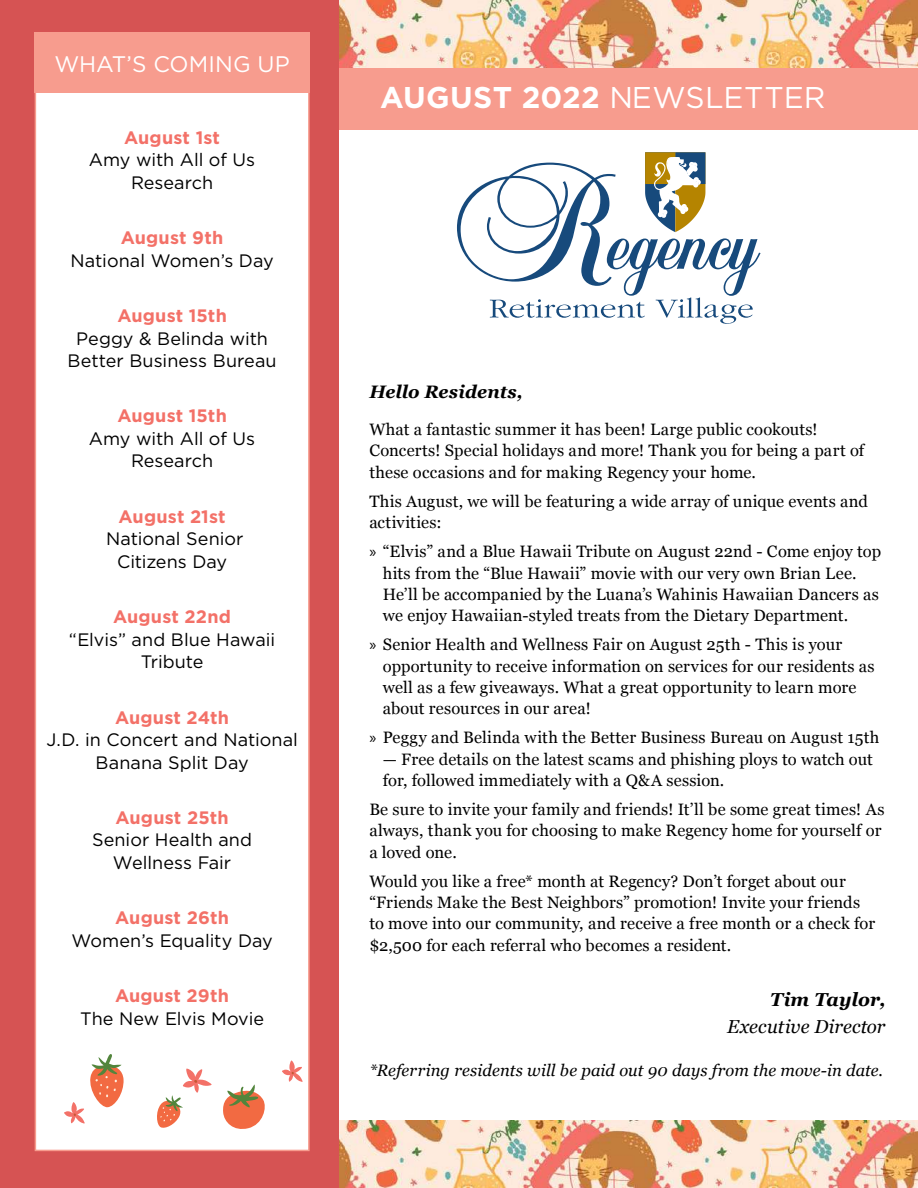
<style>
.page{position:relative;width:918px;height:1188px;background:#fff}
.page>*{position:absolute;margin:0;border:0;box-sizing:border-box;transform-origin:0 0}
.t1{font:700 30px "Gotham";letter-spacing:.01em;color:#fff}
.t2{font:22.5px "Gotham";letter-spacing:.005em;color:#fff}
.t3{font:italic 18.75px "Georgia";color:#000}
.t4{font:italic 700 18.75px "Georgia";letter-spacing:.005em;color:#000}
.t5{font:18px/22.5px "Gotham";color:#000;text-align:center}
.t6{font:700 18px "Gotham";letter-spacing:.01em;color:#f37168}
.t7{font:italic 700 18px "Georgia";letter-spacing:.005em;color:#000}
.t8{font:16.5px/21.3px "Georgia";letter-spacing:.01em;color:#000}
.t9{font:italic 16.5px "Georgia";letter-spacing:.005em;color:#000}
.s1{font-weight:400}
.s2{font-family:"Myriad Pro"}
</style>
<div class="page">
<div style="left:0;top:64px;width:918px;height:66px;background:#f79c8e"></div>
<img style="left:339px;top:0;width:579px;height:68px">
<img style="left:339px;top:1120px;width:579px;height:68px">
<div style="left:0;top:0;width:339px;height:1188px;background:#d65353"></div>
<div style="left:35px;top:35px;width:275px;height:1116px;background:#fff;border:2px solid #f79c8e"></div>
<div style="left:35px;top:32px;width:275px;height:61px;background:#f79c8e"></div>
<svg style="left:223px;top:1084px;width:42px;height:45px"></svg>
<svg style="left:157px;top:1068px;width:55px;height:60px"></svg>
<svg style="left:64px;top:1054px;width:60px;height:70px"></svg>
<svg style="left:282px;top:1060px;width:21px;height:22px"></svg>
<svg style="left:457px;top:152px;width:304px;height:172px"></svg>
<h2 class="t2" style="left:54px;top:49px;width:237px">WHAT’S COMING UP</h2>
<p class="t6" style="left:124px;top:126px;width:97px">August 1st</p>
<p class="t5" style="left:89px;top:148px;width:168px">Amy with All of Us<br>Research</p>
<p class="t6" style="left:121px;top:226px;width:104px">August 9th</p>
<p class="t5" style="left:71px;top:249px;width:205px">National Women’s Day</p>
<p class="t6" style="left:117px;top:304px;width:111px">August 15th</p>
<p class="t5" style="left:68px;top:327px;width:211px">Peggy &amp; Belinda with<br>Better Business Bureau</p>
<p class="t6" style="left:117px;top:404px;width:111px">August 15th</p>
<p class="t5" style="left:89px;top:427px;width:168px">Amy with All of Us<br>Research</p>
<p class="t6" style="left:119px;top:505px;width:109px">August 21st</p>
<p class="t5" style="left:106px;top:527px;width:139px">National Senior<br>Citizens Day</p>
<p class="t6" style="left:113px;top:605px;width:119px">August 22nd</p>
<p class="t5" style="left:69px;top:628px;width:208px">“Elvis” and Blue Hawaii<br>Tribute</p>
<p class="t6" style="left:115px;top:705px;width:116px">August 24th</p>
<p class="t5" style="left:46px;top:728px;width:253px">J.D. in Concert and National<br>Banana Split Day</p>
<p class="t6" style="left:116px;top:806px;width:115px">August 25th</p>
<p class="t5" style="left:92px;top:828px;width:161px">Senior Health and<br>Wellness Fair</p>
<p class="t6" style="left:115px;top:906px;width:115px">August 26th</p>
<p class="t5" style="left:71px;top:929px;width:203px">Women’s Equality Day</p>
<p class="t6" style="left:115px;top:984px;width:116px">August 29th</p>
<p class="t5" style="left:80px;top:1007px;width:186px">The New Elvis Movie</p>
<h1 class="t1" style="left:380px;top:78px;width:447px">AUGUST 2022 <span class="s1">NEWSLETTER</span></h1>
<p class="t7" style="left:369px;top:379px;width:155px">Hello Residents,</p>
<p class="t8" style="left:369px;top:418px;width:496px">What a fantastic summer it has been! Large public cookouts!<br>Concerts! Special holidays and more! Thank you for being a part of these occasions and for making Regency your home.</p>
<p class="t8" style="left:369px;top:490px;width:500px">This August, we will be featuring a wide array of unique events and activities:</p>
<p class="t8" style="left:383px;top:540px;width:500px;text-indent:-13px"><span class="s2">»</span> “Elvis” and a Blue Hawaii Tribute on August 22nd - Come enjoy top hits from the “Blue Hawaii” movie with our very own Brian Lee.<br>He’ll be accompanied by the Luana’s Wahinis Hawaiian Dancers as we enjoy Hawaiian-styled treats from the Dietary Department.</p>
<p class="t8" style="left:383px;top:633px;width:493px;text-indent:-13px"><span class="s2">»</span> Senior Health and Wellness Fair on August 25th - This is your opportunity to receive information on services for our residents as well as a few giveaways. What a great opportunity to learn more about resources in our area!</p>
<p class="t8" style="left:369px;top:726px;width:512px"><span class="s2">»</span> Peggy and Belinda with the Better Business Bureau on August 15th</p>
<p class="t8" style="left:383px;top:748px;width:492px">— Free details on the latest scams and phishing ploys to watch out for, followed immediately with a Q&amp;A session.</p>
<p class="t8" style="left:369px;top:798px;width:517px">Be sure to invite your family and friends! It’ll be some great times! As always, thank you for choosing to make Regency home for yourself or a loved one.</p>
<p class="t8" style="left:369px;top:870px;width:507px">Would you like a free* month at Regency? Don’t forget about our “Friends Make the Best Neighbors” promotion! Invite your friends to move into our community, and receive a free month or a check for $2,500 for each referral who becomes a resident.</p>
<p class="t4" style="left:770px;top:986px;width:117px">Tim Taylor,</p>
<p class="t3" style="left:727px;top:1013px;width:160px">Executive Director</p>
<p class="t9" style="left:369px;top:1058px;width:515px">*Referring residents will be paid out 90 days from the move-in date.</p>
</div>
